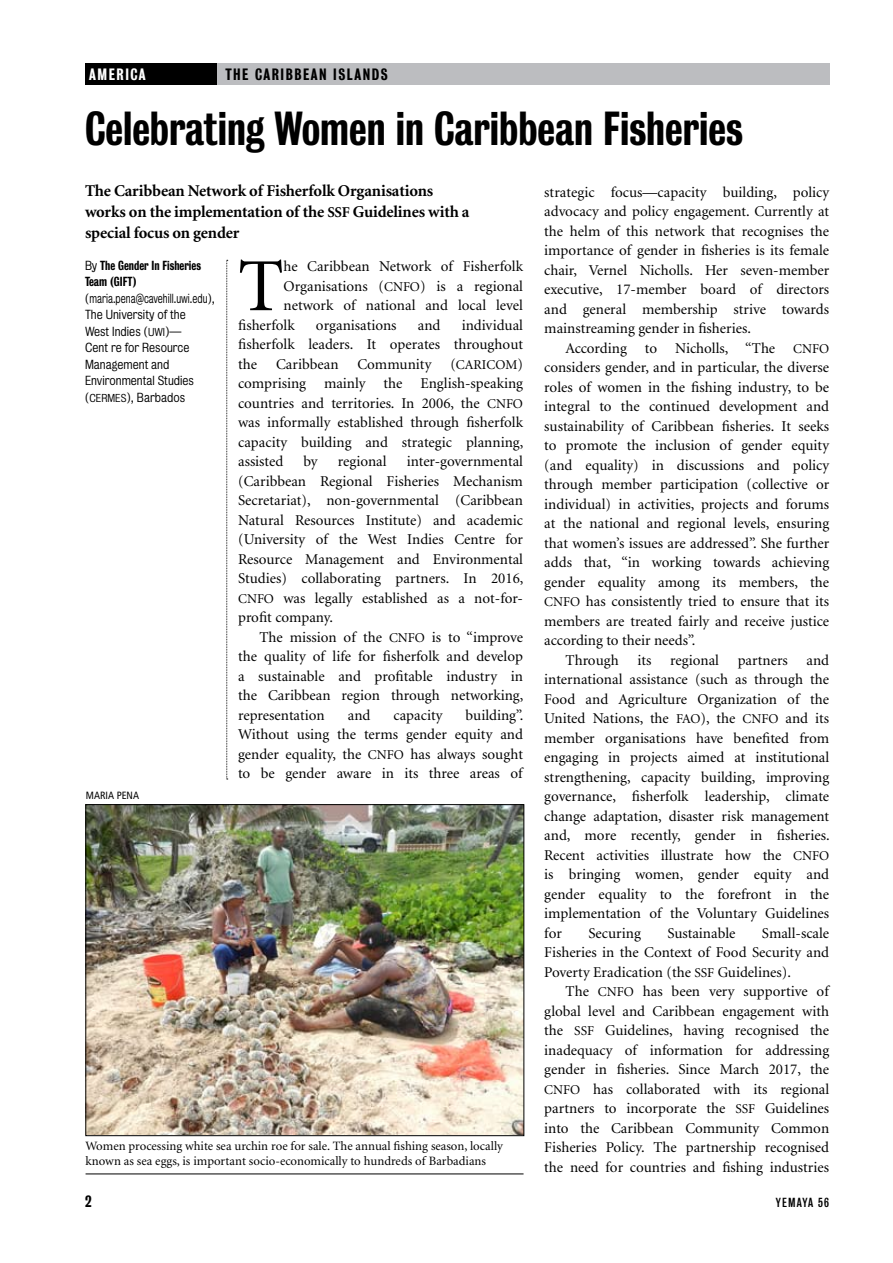
<style>
.page{position:relative;width:893px;height:1263px;background:#fff}
.page>*{position:absolute;margin:0;border:0;box-sizing:border-box;transform-origin:0 0}
.t1{font:75px "Minion";color:#000}
.t2{font:43.5px "Bureau Grotesque Three Five";color:#000}
.t3{font:700 16.5px/21px "Minion";letter-spacing:-.01em;color:#000}
.t4{font:15px/19.5px "Minion";color:#000;text-align:justify}
.t5{font:15px "Bureau Grotesque Three Five";letter-spacing:.1em;color:#000}
.t6{font:15px "Bureau Grotesque Three Five";letter-spacing:.1em;color:#fff}
.t7{font:13.5px "Minion";color:#000}
.t8{font:12.75px/15.3px "Minion";color:#000}
.t9{font:12px/16.5px "Bureau Grotesque Five One";color:#000}
.t10{font:12px/16.5px "Bureau Grotesque Three Five";color:#000}
.t11{font:12px "Bureau Grotesque Three Three";letter-spacing:.1em;color:#000}
.t12{font:condensed 10.5px "Frutiger";color:#000}
.s1{font-size:15px}
.s2{font-family:"Bureau Grotesque Five One"}
.s3{font-size:10.5px}
.s4{font-size:13.5px}
</style>
<div class="page">
<div style="left:217px;top:64px;width:612px;height:21px;background:#bcbdc0"></div>
<div style="left:85px;top:64px;width:132px;height:21px;background:#000"></div>
<svg style="left:226px;top:260px;width:2px;height:520px"></svg>
<hr style="left:86px;top:1174px;width:438px;height:1px;background:#000">
<img style="left:87px;top:806px;width:435px;height:328px">
<div style="left:85px;top:804px;width:439px;height:332px;border:1px solid #000"></div>
<p class="t6" style="left:89px;top:66px;width:58px">America</p>
<p class="t5" style="left:225px;top:66px;width:164px">The Caribbean islands</p>
<h2 class="t2" style="left:85px;top:103px;width:659px">Celebrating Women in Caribbean Fisheries</h2>
<p class="t3" style="left:85px;top:181px;width:386px">The Caribbean Network of Fisherfolk Organisations works on the implementation of the <span class="s1">SSF</span> Guidelines with a special focus on gender</p>
<p class="t10" style="left:85px;top:257px;width:117px"><span class="s2">By</span> The Gender In Fisheries<br>Team (GIFT)</p>
<p class="t9" style="left:85px;top:290px;width:132px">(maria.pena@cavehill.uwi.edu),<br>The University of the<br>West Indies (<span class="s3">UWI</span>)—<br>Cent re for Resource<br>Management and<br>Environmental Studies (<span class="s3">CERMES</span>), Barbados</p>
<p class="t12" style="left:86px;top:789px;width:55px">MARIA PENA</p>
<h1 class="t1" style="left:238px;top:249px;width:47px">T</h1>
<p class="t4" style="left:284px;top:257px;width:241px">he Caribbean Network of Fisherfolk</p>
<p class="t4" style="left:284px;top:277px;width:241px">Organisations (<span class="s4">CNFO</span>) is a regional</p>
<p class="t4" style="left:284px;top:296px;width:241px">network of national and local level</p>
<p class="t4" style="left:238px;top:316px;width:58px">fisherfolk</p>
<p class="t4" style="left:316px;top:316px;width:82px">organisations</p>
<p class="t4" style="left:418px;top:316px;width:24px">and</p>
<p class="t4" style="left:238px;top:316px;width:286px;text-indent:224px">individual fisherfolk leaders. It operates throughout the</p>
<p class="t4" style="left:276px;top:355px;width:64px">Caribbean</p>
<p class="t4" style="left:357px;top:355px;width:75px">Community</p>
<p class="t7" style="left:450px;top:358px;width:74px"><span class="s1">(</span>CARICOM<span class="s1">)</span></p>
<p class="t4" style="left:238px;top:374px;width:287px">comprising mainly the English-speaking countries and territories. In 2006, the <span class="s4">CNFO </span>was informally established through fisherfolk capacity building and strategic planning, assisted</p>
<p class="t4" style="left:238px;top:452px;width:287px;text-indent:169px">inter-governmental (Caribbean Regional Fisheries Mechanism Secretariat), non-governmental (Caribbean Natural Resources Institute) and academic (University of the West Indies Centre for Resource Management and Environmental Studies) collaborating partners. In 2016, <span class="s4">CNFO</span> was legally established as a not-for&shy;profit company.</p>
<p class="t4" style="left:238px;top:628px;width:287px;text-indent:21px">The mission of the <span class="s4">CNFO</span> is to “improve the quality of life for fisherfolk and develop a sustainable and profitable industry in the Caribbean region through networking, representation</p>
<p class="t4" style="left:303px;top:452px;width:16px">by</p>
<p class="t4" style="left:338px;top:452px;width:50px">regional</p>
<p class="t4" style="left:238px;top:706px;width:287px;text-indent:227px">building”.<br>Without using the terms gender equity and gender equality, the <span class="s4">CNFO</span> has always sought to be gender aware in its three areas of</p>
<p class="t4" style="left:348px;top:706px;width:24px">and</p>
<p class="t4" style="left:393px;top:706px;width:51px">capacity</p>
<p class="t8" style="left:86px;top:1139px;width:419px">Women processing white sea urchin roe for sale. The annual fishing season, locally known as sea eggs, is important socio-economically to hundreds of Barbadians</p>
<p class="t4" style="left:544px;top:183px;width:286px">strategic focus—capacity building, policy advocacy and policy engagement. Currently at the helm of this network that recognises the importance of gender in fisheries is its female chair, Vernel Nicholls. Her seven-member executive, 17-member board of directors and general membership strive towards mainstreaming gender in fisheries.</p>
<p class="t4" style="left:544px;top:339px;width:286px;text-indent:21px">According to Nicholls, “The <span class="s4">CNFO </span>considers gender, and in particular, the diverse roles of women in the fishing industry, to be integral to the continued development and sustainability of Caribbean fisheries. It seeks to promote the inclusion of gender equity (and equality) in discussions and policy through member participation (collective or individual) in activities, projects and forums at the national and regional levels, ensuring that women’s issues are addressed”. She further adds that, “in working towards achieving gender equality among its members, the <span class="s4">CNFO</span> has consistently tried to ensure that its members are treated fairly and receive justice according to their needs”.</p>
<p class="t4" style="left:544px;top:651px;width:287px;text-indent:21px">Through its regional partners and international assistance (such as through the Food and Agriculture Organization of the United Nations, the <span class="s4">FAO</span>), the <span class="s4">CNFO</span> and its member organisations have benefited from engaging in projects aimed at institutional strengthening, capacity building, improving governance, fisherfolk leadership, climate change adaptation, disaster risk management and, more recently, gender in fisheries.<br>Recent activities illustrate how the <span class="s4">CNFO </span>is bringing women, gender equity and gender equality to the forefront in the implementation of the Voluntary Guidelines for</p>
<p class="t4" style="left:544px;top:924px;width:286px;text-indent:218px">Small-scale Fisheries in the Context of Food Security and Poverty Eradication (the <span class="s4">SSF</span> Guidelines).</p>
<p class="t4" style="left:544px;top:982px;width:286px;text-indent:21px">The <span class="s4">CNFO</span> has been very supportive of global level and Caribbean engagement with the <span class="s4">SSF</span> Guidelines, having recognised the inadequacy of information for addressing gender in fisheries. Since March 2017, the <span class="s4">CNFO</span> has collaborated with its regional partners to incorporate the <span class="s4">SSF</span> Guidelines into the Caribbean Community Common Fisheries Policy. The partnership recognised the need for countries and fishing industries</p>
<p class="t4" style="left:588px;top:924px;width:54px">Securing</p>
<p class="t4" style="left:667px;top:924px;width:70px">Sustainable</p>
<p class="t5" style="left:85px;top:1192px;width:8px">2</p>
<p class="t11" style="left:776px;top:1195px;width:55px">YEMAYA 56</p>
</div>
